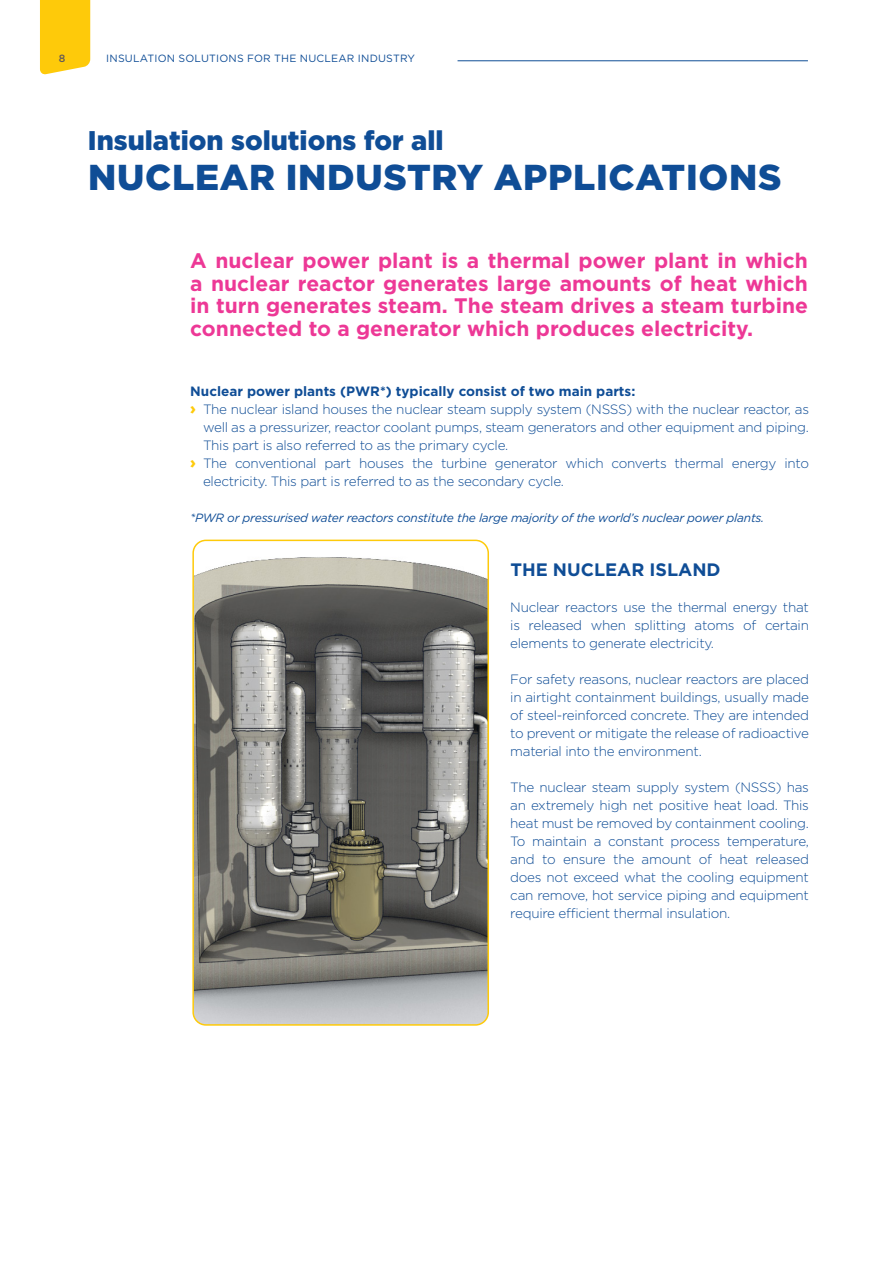
<style>
.page{position:relative;width:893px;height:1263px;background:#fff}
.page>*{position:absolute;margin:0;border:0;box-sizing:border-box;transform-origin:0 0}
.Titre{font:900 36px "Gotham Pro";letter-spacing:.02em;color:#0f4d96}
.Titre-2{font:900 27px "Gotham Pro";color:#0f4d96}
.t1{font:700 21px/22.5px "Gotham Pro";color:#ed3896;text-align:justify}
.t2{font:700 18px "Gotham Pro";color:#0f4d96}
.t3{font:300 13.5px/18px "Gotham Pro";letter-spacing:-.02em;color:#0f4d96;text-align:justify}
.t4{font:700 13.5px "Gotham Pro";color:#0f4d96}
.t5{font:italic 12px "Gotham Pro";letter-spacing:-.02em;color:#0f4d96}
.t6{font:10.5px "Gotham Pro";letter-spacing:.02em;color:#0f4d96}
.t7{font:500 10.5px "Gotham Pro";color:#635a57}
.s1{font-weight:900;font-size:15.75px;color:#feca0a}
</style>
<div class="page">
<svg style="left:40px;top:0;width:50px;height:75px;background:#fecd19"></svg>
<hr style="left:458px;top:61px;width:350px;height:1px;background:#0f4d96">
<img style="left:195px;top:540px;width:293px;height:483px">
<div style="left:192px;top:540px;width:297px;height:486px;border:2px solid #feca0a;border-radius:13px"></div>
<p class="t7" style="left:59px;top:52px;width:8px">8</p>
<p class="t6" style="left:106px;top:52px;width:310px">INSULATION SOLUTIONS FOR THE NUCLEAR INDUSTRY</p>
<p class="Titre-2" style="left:88px;top:124px;width:357px">Insulation solutions for all</p>
<p class="Titre" style="left:88px;top:157px;width:695px">NUCLEAR INDUSTRY APPLICATIONS</p>
<p class="t1" style="left:190px;top:249px;width:619px">A nuclear power plant is a thermal power plant in which a nuclear reactor generates large amounts of heat which in turn generates steam. The steam drives a steam turbine connected to a generator which produces electricity.</p>
<p class="t4" style="left:190px;top:383px;width:447px">Nuclear power plants (PWR*) typically consist of two main parts:</p>
<p class="t3" style="left:203px;top:400px;width:607px;text-indent:-13px"><span class="s1">›</span> The nuclear island houses the nuclear steam supply system (NSSS) with the nuclear reactor, as well as a pressurizer, reactor coolant pumps, steam generators and other equipment and piping.<br>This part is also referred to as the primary cycle.</p>
<p class="t3" style="left:203px;top:454px;width:607px;text-indent:-13px"><span class="s1">›</span> The conventional part houses the turbine generator which converts thermal energy into electricity. This part is referred to as the secondary cycle.</p>
<p class="t5" style="left:190px;top:511px;width:576px">*PWR or pressurised water reactors constitute the large majority of the world’s nuclear power plants.</p>
<p class="t2" style="left:510px;top:559px;width:212px">THE NUCLEAR ISLAND</p>
<p class="t3" style="left:510px;top:598px;width:300px">Nuclear reactors use the thermal energy that is released when splitting atoms of certain elements to generate electricity.</p>
<p class="t3" style="left:510px;top:670px;width:300px">For safety reasons, nuclear reactors are placed in airtight containment buildings, usually made of steel-reinforced concrete. They are intended to prevent or mitigate the release of radioactive material into the environment.</p>
<p class="t3" style="left:510px;top:778px;width:300px">The nuclear steam supply system (NSSS) has an extremely high net positive heat load. This heat must be removed by containment cooling.<br>To maintain a constant process temperature, and to ensure the amount of heat released does not exceed what the cooling equipment can remove, hot service piping and equipment require efficient thermal insulation.</p>
</div>
